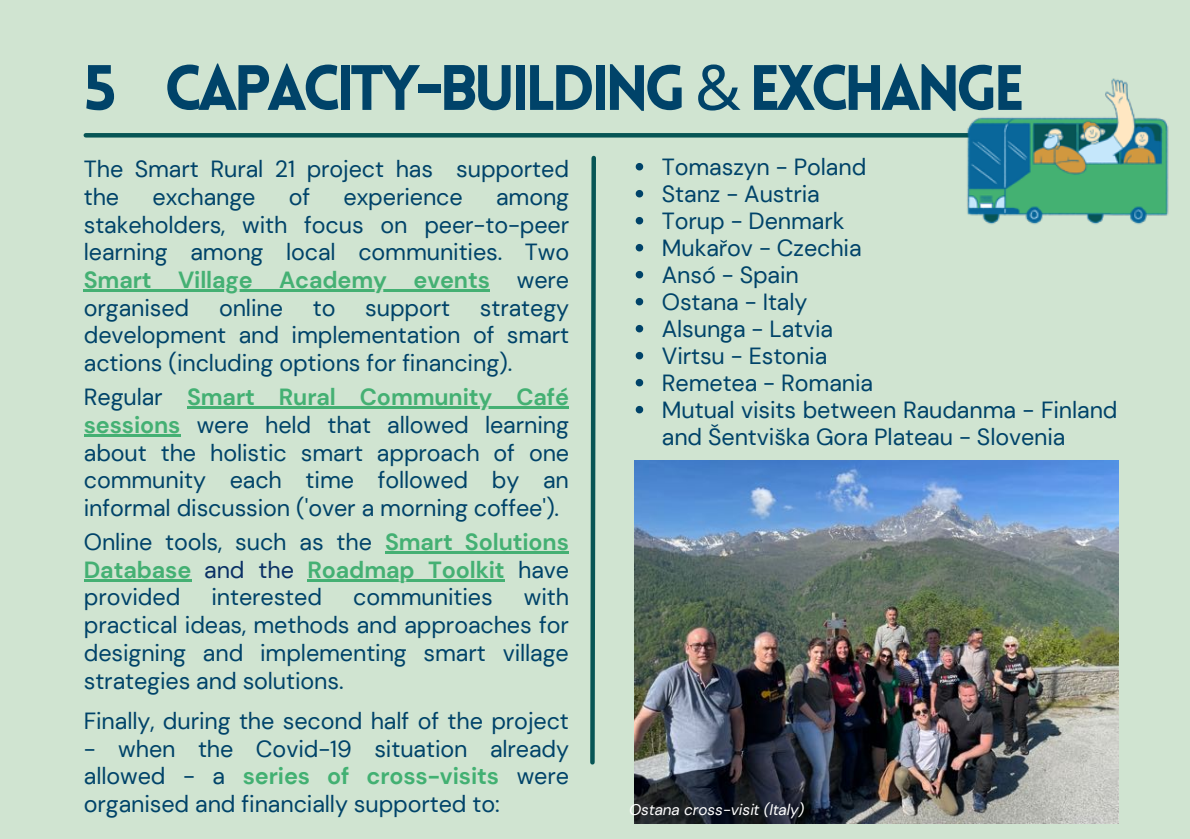
<style>
.page{position:relative;width:1190px;height:839px;background:#fff}
.page>*{position:absolute;margin:0;border:0;box-sizing:border-box;transform-origin:0 0}
.t1{font:900 62.6px "Lovelo";letter-spacing:-.075em;color:#004369}
.t2{font:23.4px/27.8px "DM Sans";letter-spacing:-.005em;color:#004369;text-align:justify}
.t3{font:700 23.4px/27.8px "DM Sans";letter-spacing:-.005em;color:#44b073;text-align:justify}
.t4{font:italic 15.4px "DM Sans";letter-spacing:-.005em;color:#fff}
.s1{font-family:"Noto Sans";font-weight:400}
.s2{font-weight:700;color:#44b073}
.s3{font-weight:400;color:#004369}
.s4{font-weight:400;color:#0a3065}
.s5{font-weight:700;color:#42b072}
</style>
<div class="page">
<div style="left:0;top:0;width:1190px;height:838px;background:#d0e4d1"></div>
<hr style="left:86px;top:133px;width:1017px;height:4px;background:#075555">
<img style="left:634px;top:460px;width:484px;height:363px">
<svg style="left:590px;top:155px;width:6px;height:610px;background:#397874"></svg>
<img style="left:959px;top:78px;width:210px;height:146px">
<hr style="left:84px;top:289px;width:406px;height:2px;background:#44b073">
<hr style="left:187px;top:406px;width:382px;height:2px;background:#44b073">
<hr style="left:84px;top:434px;width:96px;height:2px;background:#44b073">
<hr style="left:385px;top:551px;width:184px;height:2px;background:#44b073">
<hr style="left:84px;top:579px;width:107px;height:2px;background:#44b073">
<hr style="left:307px;top:579px;width:198px;height:2px;background:#44b073">
<svg style="left:636px;top:163px;width:7px;height:7px"></svg>
<svg style="left:636px;top:190px;width:7px;height:7px"></svg>
<svg style="left:636px;top:217px;width:7px;height:7px"></svg>
<svg style="left:636px;top:244px;width:7px;height:7px"></svg>
<svg style="left:636px;top:271px;width:7px;height:7px"></svg>
<svg style="left:636px;top:298px;width:7px;height:7px"></svg>
<svg style="left:636px;top:325px;width:7px;height:7px"></svg>
<svg style="left:636px;top:352px;width:7px;height:7px"></svg>
<svg style="left:636px;top:379px;width:7px;height:7px"></svg>
<svg style="left:636px;top:406px;width:7px;height:7px"></svg>
<h1 class="t1" style="left:84px;top:63px;width:943px">5 CAPACITY-BUILDING <span class="s1">&amp;</span> EXCHANGE</h1>
<p class="t2" style="left:84px;top:155px;width:487px">The Smart Rural 21 project has supported the</p>
<p class="t2" style="left:153px;top:183px;width:104px">exchange</p>
<p class="t2" style="left:289px;top:183px;width:23px">of</p>
<p class="t2" style="left:344px;top:183px;width:121px">experience</p>
<p class="t2" style="left:84px;top:183px;width:487px;text-indent:412px">among stakeholders, with focus on peer-to-peer learning among local communities. Two <span class="s2">Smart Village Academy events</span> were organised</p>
<p class="t2" style="left:219px;top:294px;width:65px">online</p>
<p class="t2" style="left:313px;top:294px;width:24px">to</p>
<p class="t2" style="left:365px;top:294px;width:86px">support</p>
<p class="t2" style="left:84px;top:294px;width:487px;text-indent:396px">strategy development and implementation of smart actions (including options for financing).</p>
<p class="t2" style="left:84px;top:383px;width:487px">Regular <span class="s2">Smart Rural Community Café sessions</span> were held that allowed learning about the holistic smart approach of one community each time followed by an informal discussion ('over a morning coffee').</p>
<p class="t3" style="left:84px;top:528px;width:487px"><span class="s3">Online tools, such as the</span> Smart Solutions Database <span class="s4">and the</span> Roadmap Toolkit <span class="s3">have provided</span></p>
<p class="t2" style="left:84px;top:583px;width:487px;text-indent:440px">with practical ideas, methods and approaches for designing and implementing smart village strategies and solutions.</p>
<p class="t2" style="left:84px;top:706px;width:487px">Finally, during the second half of the project</p>
<p class="t2" style="left:84px;top:734px;width:487px">- when the Covid-19 situation already allowed - a <span class="s5">series of cross-visits</span> were organised and financially supported to:</p>
<p class="t2" style="left:211px;top:583px;width:112px">interested</p>
<p class="t2" style="left:353px;top:583px;width:141px">communities</p>
<p class="t2" style="left:662px;top:153px;width:457px;line-height:27px;text-align:left">Tomaszyn - Poland<br>Stanz - Austria<br>Torup - Denmark<br>Mukařov - Czechia<br>Ansó - Spain<br>Ostana - Italy<br>Alsunga - Latvia<br>Virtsu - Estonia<br>Remetea - Romania<br>Mutual visits between Raudanma - Finland and Šentviška Gora Plateau - Slovenia</p>
<p class="t4" style="left:629px;top:799px;width:177px">Ostana cross-visit (Italy)</p>
</div>
